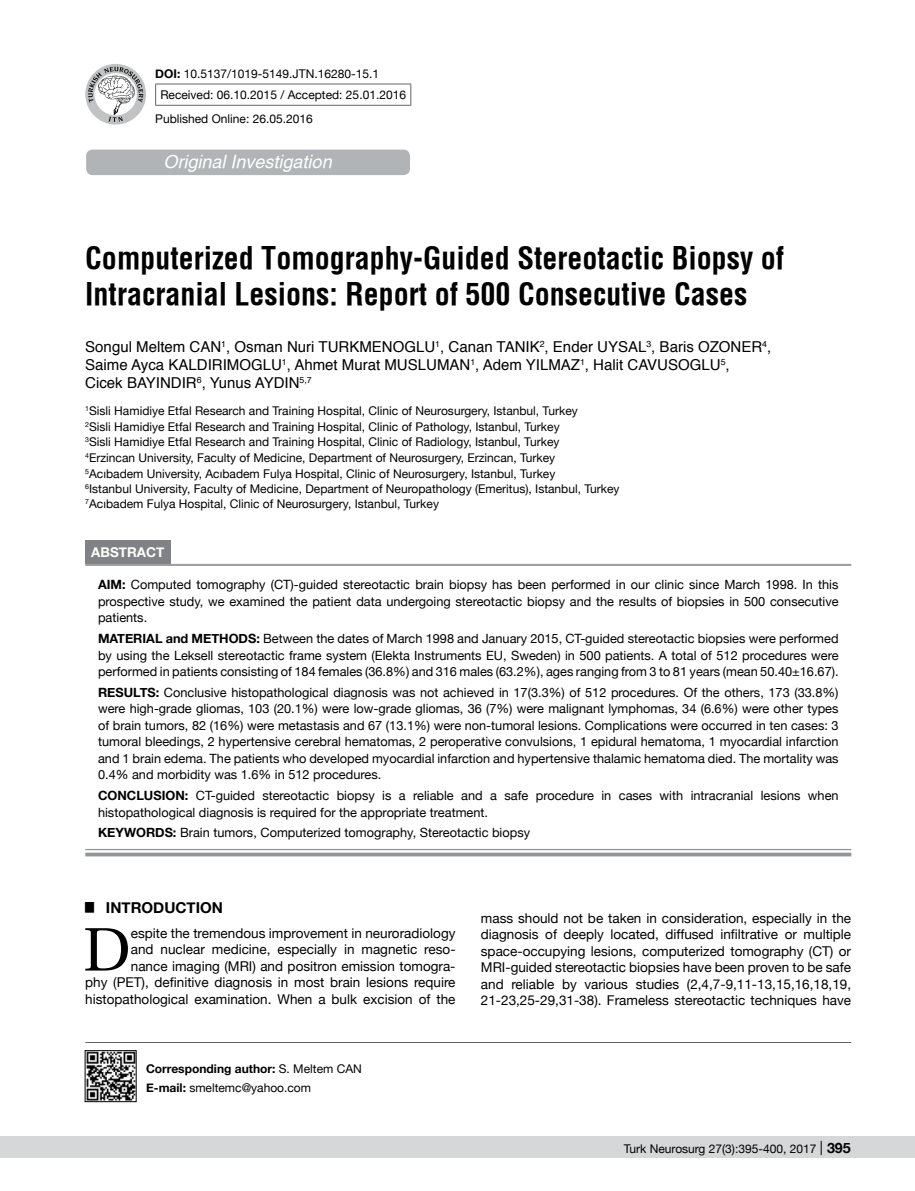
<style>
.page{position:relative;width:915px;height:1191px;background:#fff}
.page>*{position:absolute;margin:0;border:0;box-sizing:border-box;transform-origin:0 0}
.t1{font:61.2px "Utopia";color:#000}
.t2{font:700 30px/36px "Helvetica Condens";color:#000}
.t3{font:italic 500 18px "Helvetica";color:#fff}
.t4{font:15px "Helvetica";color:#000}
.t5{font:700 15px "Helvetica Neue";color:#000}
.t6{font:13.5px/16.5px "Helvetica Neue";color:#000;text-align:justify}
.t7{font:700 13.5px "Helvetica Neue";color:#fff}
.t8{font:12.75px/16.5px "Helvetica Neue";color:#000;text-align:justify}
.t9{font:700 12.75px "Helvetica Neue";color:#000}
.t10{font:12px/15.8px "Helvetica Neue";color:#000}
.t11{font:8.7px "Helvetica";color:#000}
.s1{font-weight:700}
.s2{font-size:15px}
.s3{font-size:14.25px}
.s4{font-weight:700;font-size:14.25px}
</style>
<div class="page">
<div style="left:0;top:1136px;width:914px;height:22px;background:#d5d7d8"></div>
<div style="left:86px;top:150px;width:324px;height:25px;background:#b1b4b6;border-radius:6px"></div>
<hr style="left:85px;top:1042px;width:765px;height:1px;background:#636466">
<hr style="left:155px;top:84px;width:256px;height:1px;background:#636466">
<svg style="left:155px;top:84px;width:1px;height:21px"></svg>
<svg style="left:410px;top:84px;width:1px;height:21px"></svg>
<hr style="left:155px;top:105px;width:256px;height:1px;background:#636466">
<svg style="left:85px;top:64px;width:61px;height:61px"></svg>
<svg style="left:88px;top:67px;width:55px;height:55px"></svg>
<img style="left:87px;top:1052px;width:47px;height:47px">
<div style="left:85px;top:1050px;width:51px;height:51px;border:1px solid #000"></div>
<div style="left:85px;top:540px;width:85px;height:24px;background:#808285"></div>
<div style="left:85px;top:849px;width:766px;height:7px;background:#f5f5f5"></div>
<hr style="left:85px;top:564px;width:766px;height:1px;background:#939598">
<hr style="left:85px;top:565px;width:766px;height:1px;background:#939598">
<hr style="left:85px;top:849px;width:766px;height:1px;background:#939598">
<svg style="left:85px;top:852px;width:766px;height:4px;background:#a5a6a9"></svg>
<p class="t10" style="left:160px;top:63px;width:247px;line-height:21.9px;text-indent:-5px"><span class="s1">DOI:</span> 10.5137/1019-5149.JTN.16280-15.1<br>Received: 06.10.2015 / Accepted: 25.01.2016</p>
<p class="t10" style="left:155px;top:111px;width:159px">Published Online: 26.05.2016</p>
<h3 class="t3" style="left:163px;top:151px;width:170px">Original Investigation</h3>
<h2 class="t2" style="left:85px;top:240px;width:700px">Computerized Tomography-Guided Stereotactic Biopsy of<br>Intracranial Lesions: Report of 500 Consecutive Cases</h2>
<p class="t4" style="left:85px;top:335px;width:265px">Songul Meltem Can <sup>1</sup>, Osman Nuri TUrkmeno</p>
<p class="t4" style="left:404px;top:335px;width:110px">Glu <sup>1</sup>, Canan Tanık</p>
<p class="t4" style="left:539px;top:335px;width:79px"><sup>2</sup>, Ender Uysal</p>
<p class="t4" style="left:646px;top:335px;width:96px"><sup>3</sup>, Baris OzOner</p>
<p class="t11" style="left:762px;top:337px;width:11px">4<span class="s2">,</span></p>
<p class="t4" style="left:85px;top:353px;width:104px">Saime Ayca Kaldırımo</p>
<p class="t4" style="left:251px;top:353px;width:198px">Glu <sup>1</sup>, Ahmet Murat MUslUman</p>
<p class="t4" style="left:470px;top:353px;width:75px"><sup>1</sup>, Adem Yılmaz</p>
<p class="t4" style="left:580px;top:353px;width:69px"><sup>1</sup>, Halit Cavu</p>
<p class="t4" style="left:668px;top:353px;width:63px">SoGlu<sup>5</sup>,</p>
<p class="t4" style="left:85px;top:371px;width:62px">Cicek Bayındır</p>
<p class="t4" style="left:197px;top:371px;width:77px"><sup>6</sup>, Yunus Aydın</p>
<p class="t11" style="left:299px;top:373px;width:14px">5,7</p>
<p class="t10" style="left:85px;top:403px;width:535px"><sup>1</sup>Sisli Hamidiye Etfal Research and Training Hospital, Clinic of Neurosurgery, Istanbul, Turkey<br><sup>2</sup>Sisli Hamidiye Etfal Research and Training Hospital, Clinic of Pathology, Istanbul, Turkey<br><sup>3</sup>Sisli Hamidiye Etfal Research and Training Hospital, Clinic of Radiology, Istanbul, Turkey<br><sup>4</sup>Erzincan University, Faculty of Medicine, Department of Neurosurgery, Erzincan, Turkey<br><sup>5</sup>Acıbadem University, Acıbadem Fulya Hospital, Clinic of Neurosurgery, Istanbul, Turkey<br><sup>6</sup>Istanbul University, Faculty of Medicine, Department of Neuropathology (Emeritus), Istanbul, Turkey</p>
<p class="t10" style="left:85px;top:496px;width:355px"><sup>7</sup>Acıbadem Fulya Hospital, Clinic of Neurosurgery, Istanbul, Turkey</p>
<p class="t7" style="left:91px;top:542px;width:75px">ABSTRACT</p>
<p class="t8" style="left:98px;top:577px;width:741px"><span class="s1">AIM:</span> Computed tomography (CT)-guided stereotactic brain biopsy has been performed in our clinic since March 1998. In this prospective study, we examined the patient data undergoing stereotactic biopsy and the results of biopsies in 500 consecutive patients.</p>
<p class="t9" style="left:98px;top:628px;width:10px">MATER</p>
<p class="t9" style="left:142px;top:628px;width:59px">IAL AND MET</p>
<p class="t9" style="left:219px;top:628px;width:20px">HODS</p>
<p class="t8" style="left:98px;top:631px;width:741px;text-indent:158px"><span class="s1">:</span> Between the dates of March 1998 and January 2015, CT-guided stereotactic biopsies were performed by using the Leksell stereotactic frame system (Elekta Instruments EU, Sweden) in 500 patients. A total of 512 procedures were performed in patients consisting of 184 females (36.8%) and 316 males (63.2%), ages ranging from 3 to 81 years (mean 50.40±16.67).</p>
<p class="t9" style="left:98px;top:682px;width:19px">RESU</p>
<p class="t8" style="left:98px;top:685px;width:741px;text-indent:35px"><span class="s1">LTS:</span> Conclusive histopathological diagnosis was not achieved in 17(3.3%) of 512 procedures. Of the others, 173 (33.8%) were high-grade gliomas, 103 (20.1%) were low-grade gliomas, 36 (7%) were malignant lymphomas, 34 (6.6%) were other types of brain tumors, 82 (16%) were metastasis and 67 (13.1%) were non-tumoral lesions. Complications were occurred in ten cases: 3 tumoral bleedings, 2 hypertensive cerebral hematomas, 2 peroperative convulsions, 1 epidural hematoma, 1 myocardial infarction and 1 brain edema. The patients who developed myocardial infarction and hypertensive thalamic hematoma died. The mortality was 0.4% and morbidity was 1.6% in 512 procedures.</p>
<p class="t9" style="left:98px;top:785px;width:20px">CONC</p>
<p class="t8" style="left:98px;top:788px;width:741px;text-indent:38px"><span class="s1">LUSION :</span> CT-guided stereotactic biopsy is a reliable and a safe procedure in cases with intracranial lesions when histopathological diagnosis is required for the appropriate treatment.</p>
<p class="t9" style="left:98px;top:823px;width:49px">KEYWORDS</p>
<p class="t8" style="left:173px;top:825px;width:358px"><span class="s1">:</span> Brain tumors, Computerized tomography, Stereotactic biopsy</p>
<p class="t5" style="left:85px;top:895px;width:139px"><sup>█</sup> INTRODUCTION</p>
<h1 class="t1" style="left:83px;top:914px;width:49px">D</h1>
<p class="t6" style="left:85px;top:925px;width:371px;text-align:right">espite the tremendous improvement in neuroradiology<br>and nuclear medicine, especially in magnetic reso-<br>nance imaging (MRI) and positron emission tomogra-<br>phy (PET), definitive diagnosis in most brain lesions require histopathological examination. When a bulk excision of the</p>
<p class="t10" style="left:146px;top:1060px;width:217px;line-height:18.6px"><span class="s1">CORRESPONDING AUTHOR:</span> S. Meltem CAN<br><span class="s1">E-MAIL:</span> smeltemc@yahoo.com</p>
<p class="t6" style="left:480px;top:910px;width:371px">mass should not be taken in consideration, especially in the diagnosis of deeply located, diffused infiltrative or multiple space-occupying lesions, computerized tomography (CT) or MRI-guided stereotactic biopsies have been proven to be safe and reliable by various studies (2,4,7-9,11-13,15,16,18,19, 21-23,25-29,31-38). Frameless stereotactic techniques have</p>
<p class="t10" style="left:623px;top:1141px;width:228px">Turk Neurosurg 27(3):395-400, 2017 <span class="s3">|</span> <span class="s4">395</span></p>
</div>
